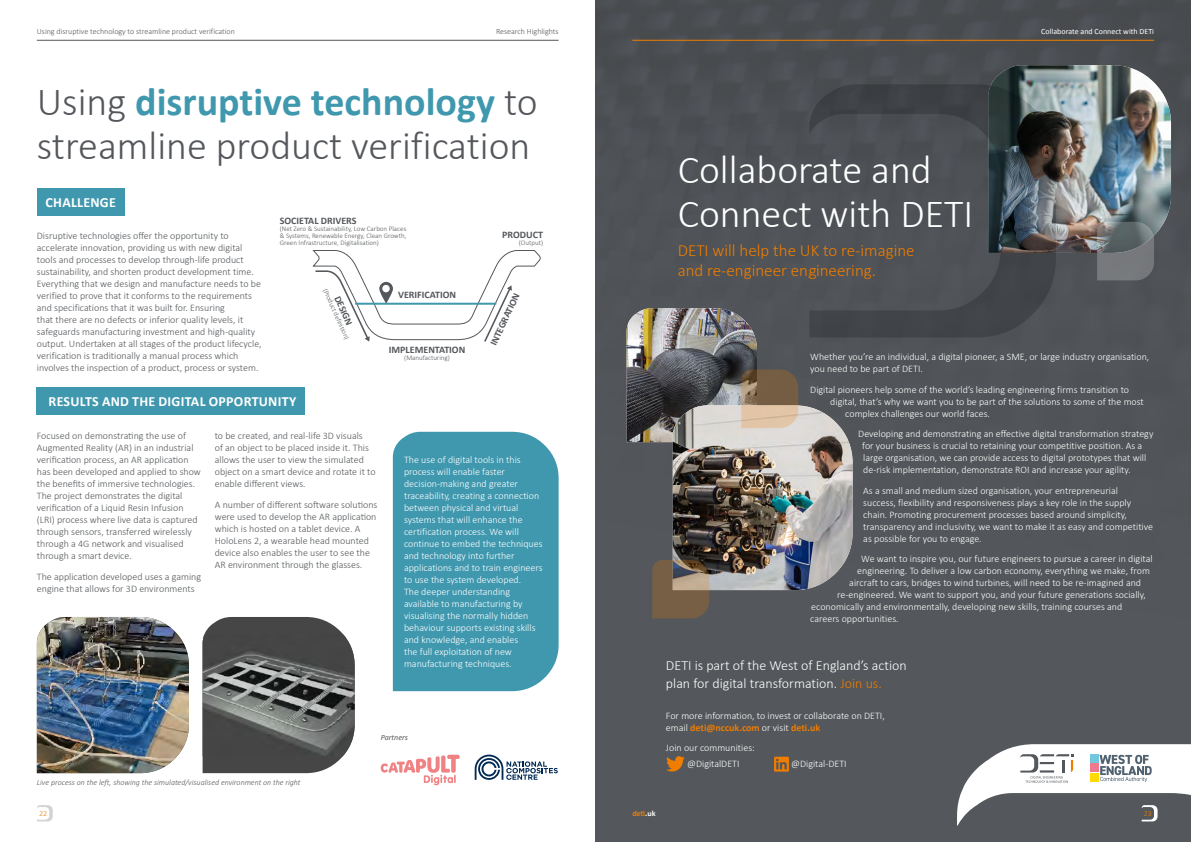
<style>
.page{position:relative;width:1191px;height:842px;background:#fff}
.page>*{position:absolute;margin:0;border:0;box-sizing:border-box;transform-origin:0 0}
.t1{font:300 40px/44px "Calibri";color:#54575b}
.t2{font:300 40px/44px "Calibri";color:#fff}
.t3{font:300 17px/20.4px "Calibri";color:#ef7d00}
.t4{font:300 14px/18px "Calibri";color:#fff}
.t5{font:700 14px "Calibri";letter-spacing:.02em;color:#fff}
.t6{font:300 10px/12px "Calibri";color:#fff}
.t7{font:300 10px/12px "Calibri";color:#54575b}
.t8{font:700 10px "Calibri";color:#54575b}
.t9{font:300 8px "Calibri";color:#54575b}
.t10{font:italic 300 8px "Calibri";color:#54575b}
.t11{font:8px "Calibri";color:#fff}
.t12{font:italic 8px "Calibri";color:#54575b}
.t13{font:700 8px "Calibri";color:#ef7d00}
.t14{font:300 8px "Calibri";color:#ef7d00}
.t15{font:300 7px/7px "Calibri";color:#54575b;text-align:justify}
.s1{font-weight:700;color:#4098af}
.s2{color:#ef7d00}
.s3{font-weight:700;color:#ef7d00}
.s4{color:#fff}
</style>
<div class="page">
<div style="left:595px;top:0;width:596px;height:842px;background:#54575b"></div>
<img style="left:595px;top:0;width:596px;height:619px">
<div style="left:393px;top:432px;width:165px;height:259px;background:#4098af"></div>
<svg style="left:475px;top:754px;width:83px;height:26px"></svg>
<div style="left:37px;top:188px;width:88px;height:27px;background:#4098af"></div>
<div style="left:37px;top:387px;width:268px;height:28px;background:#4098af"></div>
<img style="left:37px;top:617px;width:152px;height:156px">
<svg style="left:203px;top:617px;width:140px;height:156px;background:#5a5a5a"></svg>
<img style="left:203px;top:634px;width:152px;height:122px">
<svg style="left:381px;top:755px;width:79px;height:30px"></svg>
<svg style="left:666px;top:756px;width:19px;height:15px"></svg>
<svg style="left:774px;top:757px;width:15px;height:15px"></svg>
<svg style="left:809px;top:84px;width:246px;height:253px"></svg>
<img style="left:988px;top:65px;width:183px;height:215px">
<img style="left:626px;top:308px;width:226px;height:310px">
<svg style="left:312px;top:250px;width:228px;height:92px"></svg>
<hr style="left:356px;top:303px;width:139px;height:2px;background:#4098af">
<svg style="left:379px;top:282px;width:14px;height:22px"></svg>
<div style="left:382px;top:285px;width:8px;height:7px;background:#fff;border-radius:50%"></div>
<svg style="left:37px;top:805px;width:16px;height:16px"></svg>
<svg style="left:957px;top:744px;width:234px;height:82px"></svg>
<hr style="left:632px;top:40px;width:522px;height:1px;background:#ef7d00">
<hr style="left:37px;top:40px;width:521px;height:1px;background:#54575b">
<p class="t9" style="left:37px;top:27px;width:199px">Using disruptive technology to streamline product verification</p>
<p class="t11" style="left:1041px;top:27px;width:114px">Collaborate and Connect with DETi</p>
<p class="t9" style="left:496px;top:27px;width:64px">Research Highlights</p>
<p class="t1" style="left:37px;top:79px;width:502px">Using <span class="s1">disruptive technology</span> to streamline product verification</p>
<h3 class="t5" style="left:46px;top:194px;width:72px">CHALLENGE</h3>
<p class="t7" style="left:37px;top:229px;width:226px">Disruptive technologies offer the opportunity to accelerate innovation, providing us with new digital tools and processes to develop through-life product sustainability, and shorten product development time.<br>Everything that we design and manufacture needs to be verified to prove that it conforms to the requirements and specifications that it was built for. Ensuring<br>that there are no defects or inferior quality levels, it safeguards manufacturing investment and high-quality output. Undertaken at all stages of the product lifecycle, verification is traditionally a manual process which involves the inspection of a product, process or system.</p>
<p class="t8" style="left:280px;top:214px;width:78px">SOCIETAL DRIVERS</p>
<p class="t15" style="left:280px;top:225px;width:128px">(Net Zero &amp; Sustainability, Low Carbon Places &amp; Systems, Renewable Energy, Clean Growth, Green Infrastructure, Digitalisation)</p>
<p class="t8" style="left:502px;top:228px;width:42px">PRODUCT</p>
<p class="t15" style="left:519px;top:239px;width:26px">(Output)</p>
<p class="t15" style="left:328px;top:287px;width:56px;rotate:66deg">(Product definition)</p>
<p class="t8" style="left:487px;top:342px;width:59px;rotate:-65deg">INTEGRATION</p>
<p class="t8" style="left:398px;top:289px;width:59px">VERIFICATION</p>
<p class="t8" style="left:343px;top:294px;width:33px;rotate:66deg">DESIGN</p>
<p class="t8" style="left:389px;top:343px;width:78px">IMPLEMENTATION</p>
<p class="t15" style="left:404px;top:354px;width:47px">(Manufacturing)</p>
<h3 class="t5" style="left:49px;top:393px;width:249px">RESULTS AND THE DIGITAL OPPORTUNITY</h3>
<p class="t7" style="left:215px;top:430px;width:162px">to be created, and real-life 3D visuals<br>of an object to be placed inside it. This allows the user to view the simulated object on a smart device and rotate it to enable different views.</p>
<p class="t7" style="left:215px;top:498px;width:164px">A number of different software solutions were used to develop the AR application which is hosted on a tablet device. A HoloLens 2, a wearable head mounted device also enables the user to see the AR environment through the glasses.</p>
<p class="t7" style="left:37px;top:430px;width:166px">Focused on demonstrating the use of Augmented Reality (AR) in an industrial verification process, an AR application has been developed and applied to show the benefits of immersive technologies.<br>The project demonstrates the digital verification of a Liquid Resin Infusion (LRI) process where live data is captured through sensors, transferred wirelessly through a 4G network and visualised through a smart device.</p>
<p class="t7" style="left:37px;top:570px;width:166px">The application developed uses a gaming engine that allows for 3D environments</p>
<p class="t6" style="left:404px;top:454px;width:140px">The use of digital tools in this process will enable faster decision-making and greater traceability, creating a connection between physical and virtual systems that will enhance the certification process. We will continue to embed the techniques and technology into further applications and to train engineers to use the system developed.<br>The deeper understanding available to manufacturing by visualising the normally hidden behaviour supports existing skills and knowledge, and enables<br>the full exploitation of new manufacturing techniques.</p>
<p class="t10" style="left:37px;top:778px;width:265px">Live process on the left, showing the simulated/visualised environment on the right</p>
<p class="t12" style="left:381px;top:731px;width:29px">Partners</p>
<p class="t2" style="left:677px;top:147px;width:297px">Collaborate and<br>Connect with DETI</p>
<p class="t3" style="left:677px;top:240px;width:238px">DETI will help the UK to re-imagine and re-engineer engineering.</p>
<p class="t6" style="left:810px;top:351px;width:340px">Whether you’re an individual, a digital pioneer, a SME, or large industry organisation, you need to be part of DETI.</p>
<p class="t6" style="left:810px;top:383px;width:320px">Digital pioneers help some of the world’s leading engineering firms transition to</p>
<p class="t6" style="left:830px;top:395px;width:315px">digital, that’s why we want you to be part of the solutions to some of the most</p>
<p class="t6" style="left:845px;top:407px;width:146px">complex challenges our world faces.</p>
<p class="t6" style="left:862px;top:428px;width:293px;text-indent:-4px">Developing and demonstrating an effective digital transformation strategy for your business is crucial to retaining your competitive position. As a large organisation, we can provide access to digital prototypes that will de-risk implementation, demonstrate ROI and increase your agility.</p>
<p class="t6" style="left:863px;top:484px;width:291px">As a small and medium sized organisation, your entrepreneurial success, flexibility and responsiveness plays a key role in the supply chain. Promoting procurement processes based around simplicity, transparency and inclusivity, we want to make it as easy and competitive as possible for you to engage.</p>
<p class="t6" style="left:861px;top:553px;width:293px">We want to inspire you, our future engineers to pursue a career in digital</p>
<p class="t6" style="left:857px;top:565px;width:294px">engineering. To deliver a low carbon economy, everything we make, from</p>
<p class="t6" style="left:849px;top:577px;width:293px">aircraft to cars, bridges to wind turbines, will need to be re-imagined and</p>
<p class="t6" style="left:837px;top:589px;width:310px">re-engineered. We want to support you, and your future generations socially,</p>
<p class="t6" style="left:811px;top:601px;width:312px">economically and environmentally, developing new skills, training courses and</p>
<p class="t6" style="left:810px;top:613px;width:90px">careers opportunities.</p>
<p class="t4" style="left:666px;top:656px;width:242px">DETI is part of the West of England’s action plan for digital transformation. <span class="s2">Join us.</span></p>
<p class="t6" style="left:666px;top:709px;width:220px">For more information, to invest or collaborate on DETI, email <span class="s3">deti@nccuk.com</span> or visit <span class="s3">deti.uk</span></p>
<p class="t6" style="left:666px;top:742px;width:90px">Join our communities:</p>
<p class="t6" style="left:687px;top:758px;width:54px">@DigitalDETI</p>
<p class="t6" style="left:791px;top:758px;width:57px">@Digital-DETI</p>
<p class="t13" style="left:632px;top:808px;width:25px">deti<span class="s4">.uk</span></p>
<p class="t14" style="left:39px;top:808px;width:10px">22</p>
<p class="t14" style="left:1143px;top:808px;width:10px">23</p>
</div>
